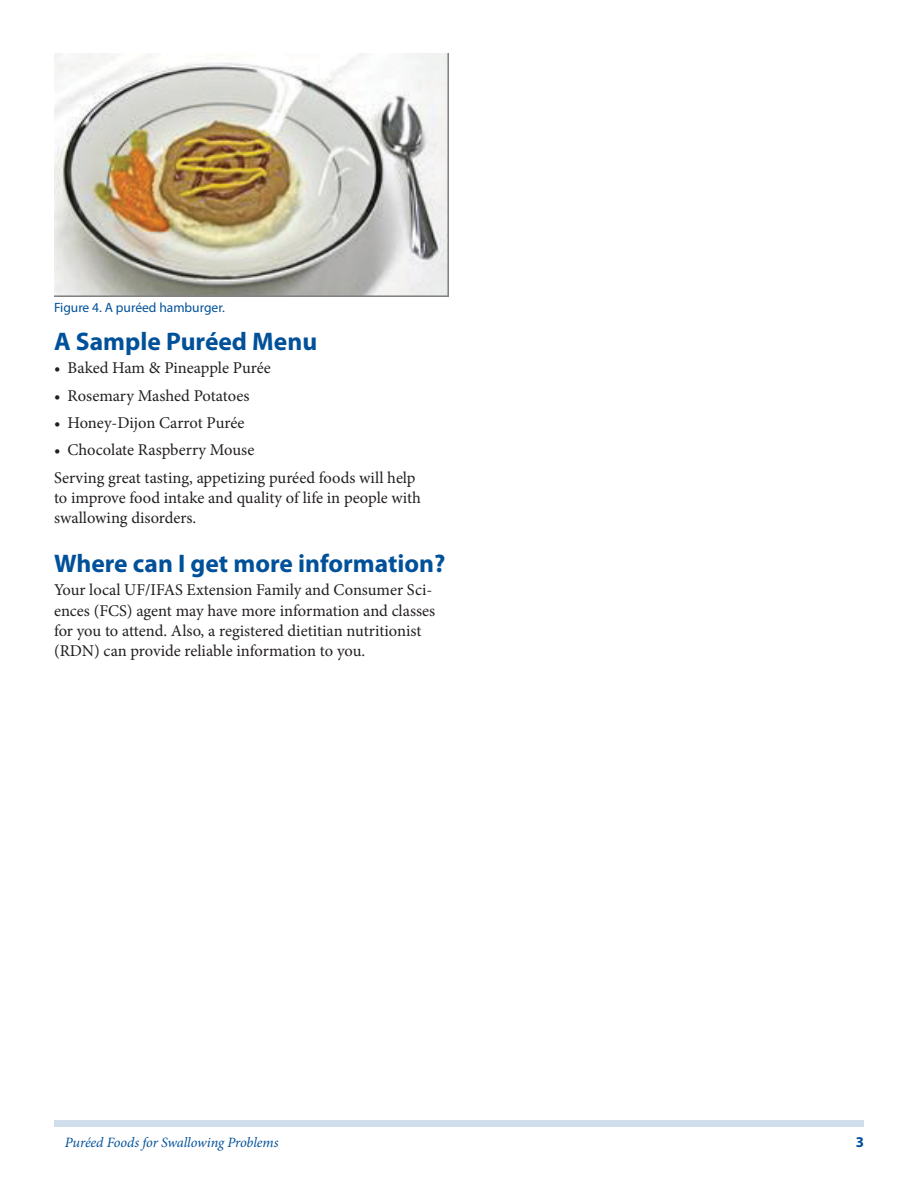
<style>
.page{position:relative;width:918px;height:1188px;background:#fff}
.page>*{position:absolute;margin:0;border:0;box-sizing:border-box;transform-origin:0 0}
.SectionHeading0{font:700 25.5px "Myriad Pro";color:#01519a}
.Paragraph{font:16.5px/20.2px "Minion Pro";letter-spacing:-.005em;color:#231f20}
.t1{font:700 15px "Myriad Pro";color:#01519a}
.RunningTitleItalics{font:italic 14.25px "Minion Pro";letter-spacing:-.005em;color:#01519a}
.t2{font:13.5px "Myriad Pro";color:#01519a}
</style>
<div class="page">
<div style="left:54px;top:1120px;width:810px;height:7px;background:#d0deeb"></div>
<img style="left:54px;top:54px;width:394px;height:242px">
<p class="t2" style="left:54px;top:299px;width:172px">Figure 4. A puréed hamburger.</p>
<p class="SectionHeading0" style="left:54px;top:324px;width:265px">A Sample Puréed Menu</p>
<p class="Paragraph" style="left:54px;top:358px;width:218px">• Baked Ham &amp; Pineapple Purée</p>
<p class="Paragraph" style="left:54px;top:385px;width:197px">• Rosemary Mashed Potatoes</p>
<p class="Paragraph" style="left:54px;top:413px;width:192px">• Honey-Dijon Carrot Purée</p>
<p class="Paragraph" style="left:54px;top:440px;width:202px">• Chocolate Raspberry Mouse</p>
<p class="Paragraph" style="left:54px;top:468px;width:369px">Serving great tasting, appetizing puréed foods will help to improve food intake and quality of life in people with swallowing disorders.</p>
<p class="SectionHeading0" style="left:54px;top:547px;width:393px">Where can I get more information?</p>
<p class="Paragraph" style="left:54px;top:580px;width:383px">Your local UF/IFAS Extension Family and Consumer Sci&shy;ences (FCS) agent may have more information and classes for you to attend. Also, a registered dietitian nutritionist (RDN) can provide reliable information to you.</p>
<p class="RunningTitleItalics" style="left:65px;top:1133px;width:215px">Puréed Foods for Swallowing Problems</p>
<p class="t1" style="left:856px;top:1133px;width:10px">3</p>
</div>
